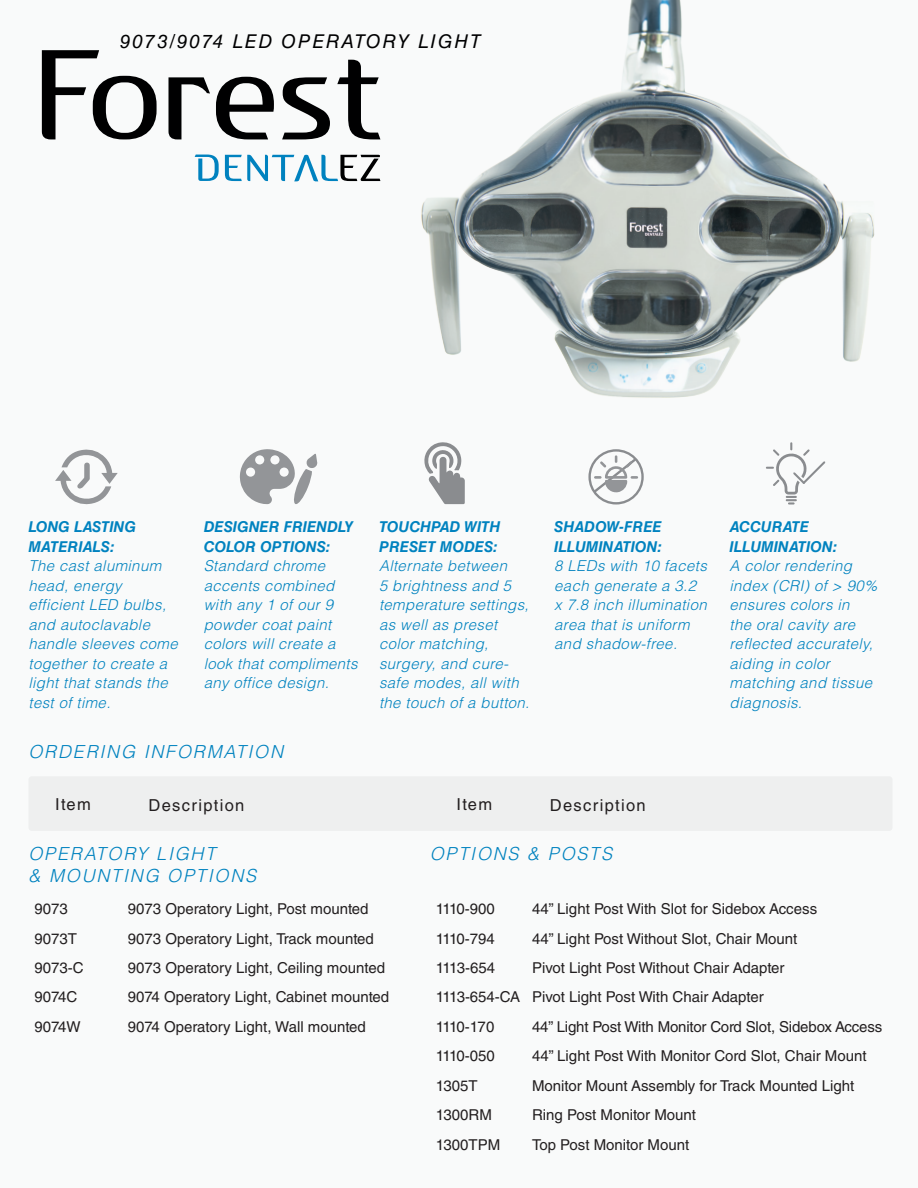
<style>
.page{position:relative;width:918px;height:1188px;background:#f9fafa}
.page>*{position:absolute;margin:0;border:0;box-sizing:border-box;transform-origin:0 0}
.t1{font:italic 19.05px "Helvetica LT Std";letter-spacing:.1em;color:#000001}
.t2{font:italic 300 18px/21.6px "Helvetica LT Std";letter-spacing:.1em;color:#0082bf}
.t3{font:16.5px "Helvetica LT Std";letter-spacing:.08em;color:#231f20}
.t4{font:italic 300 15px/19.5px "Helvetica LT Std";letter-spacing:.025em;color:#0082bf}
.t5{font:15px/29.4px "Helvetica LT Std";color:#231f20}
.t6{font:italic 700 15px/19.5px "Helvetica LT Std";color:#0082bf}
</style>
<div class="page">
<div style="left:28px;top:776px;width:865px;height:55px;background:#eeefef;border-radius:3px"></div>
<svg style="left:195px;top:155px;width:24px;height:26px"></svg>
<svg style="left:225px;top:155px;width:144px;height:26px"></svg>
<svg style="left:42px;top:50px;width:115px;height:89px"></svg>
<svg style="left:169px;top:77px;width:41px;height:62px"></svg>
<svg style="left:216px;top:77px;width:58px;height:62px"></svg>
<svg style="left:282px;top:77px;width:48px;height:62px"></svg>
<svg style="left:337px;top:60px;width:32px;height:79px"></svg>
<svg style="left:55px;top:449px;width:63px;height:56px"></svg>
<svg style="left:240px;top:449px;width:77px;height:56px"></svg>
<svg style="left:424px;top:442px;width:41px;height:62px"></svg>
<div style="left:588px;top:449px;width:56px;height:56px;border:2px solid #8a8c8f;border-radius:50%"></div>
<svg style="left:591px;top:455px;width:48px;height:40px"></svg>
<svg style="left:766px;top:442px;width:59px;height:63px"></svg>
<img style="left:369px;top:0;width:506px;height:398px">
<p class="t1" style="left:120px;top:30px;width:362px">9073/9074 LED OPERATORY LIGHT</p>
<p class="t6" style="left:28px;top:517px;width:109px">LONG LASTING<br>MATERIALS:</p>
<p class="t4" style="left:28px;top:556px;width:151px">The cast aluminum head, energy efficient LED bulbs, and autoclavable handle sleeves come together to create a light that stands the test of time.</p>
<p class="t6" style="left:204px;top:517px;width:151px">DESIGNER FRIENDLY<br>COLOR OPTIONS:</p>
<p class="t4" style="left:204px;top:556px;width:155px">Standard chrome accents combined with any 1 of our 9 powder coat paint colors will create a look that compliments any office design.</p>
<p class="t2" style="left:28px;top:740px;width:256px">ORDERING INFORMATION</p>
<p class="t6" style="left:379px;top:517px;width:123px">TOUCHPAD WITH<br>PRESET MODES:</p>
<p class="t4" style="left:379px;top:556px;width:152px">Alternate between<br>5 brightness and 5 temperature settings, as well as preset color matching, surgery, and cure&shy;safe modes, all with the touch of a button.</p>
<p class="t6" style="left:554px;top:517px;width:110px">SHADOW-FREE<br>ILLUMINATION:</p>
<p class="t4" style="left:554px;top:556px;width:154px">8 LEDs with 10 facets each generate a 3.2 x 7.8 inch illumination area that is uniform and shadow-free.</p>
<p class="t3" style="left:55px;top:795px;width:37px">Item</p>
<p class="t3" style="left:148px;top:796px;width:97px">Description</p>
<p class="t3" style="left:456px;top:795px;width:37px">Item</p>
<p class="t3" style="left:550px;top:796px;width:97px">Description</p>
<p class="t2" style="left:28px;top:843px;width:229px">OPERATORY LIGHT<br>&amp; MOUNTING OPTIONS</p>
<p class="t2" style="left:430px;top:843px;width:184px">OPTIONS &amp; POSTS</p>
<p class="t6" style="left:730px;top:517px;width:110px">ACCURATE<br>ILLUMINATION:</p>
<p class="t4" style="left:730px;top:556px;width:149px">A color rendering index (CRI) of &gt; 90% ensures colors in<br>the oral cavity are reflected accurately, aiding in color matching and tissue diagnosis.</p>
<p class="t5" style="left:34px;top:894px;width:35px">9073</p>
<p class="t5" style="left:128px;top:894px;width:242px">9073 Operatory Light, Post mounted</p>
<p class="t5" style="left:34px;top:924px;width:44px">9073T</p>
<p class="t5" style="left:128px;top:924px;width:247px">9073 Operatory Light, Track mounted</p>
<p class="t5" style="left:34px;top:953px;width:51px">9073-C</p>
<p class="t5" style="left:128px;top:953px;width:259px">9073 Operatory Light, Ceiling mounted</p>
<p class="t5" style="left:34px;top:982px;width:44px">9074C</p>
<p class="t5" style="left:128px;top:982px;width:263px">9074 Operatory Light, Cabinet mounted</p>
<p class="t5" style="left:34px;top:1012px;width:48px">9074W</p>
<p class="t5" style="left:128px;top:1012px;width:240px">9074 Operatory Light, Wall mounted</p>
<p class="t5" style="left:436px;top:894px;width:61px">1110-900</p>
<p class="t5" style="left:532px;top:894px;width:287px">44” Light Post With Slot for Sidebox Access</p>
<p class="t5" style="left:436px;top:924px;width:61px">1110-794</p>
<p class="t5" style="left:532px;top:924px;width:267px">44” Light Post Without Slot, Chair Mount</p>
<p class="t5" style="left:436px;top:953px;width:61px">1113-654</p>
<p class="t5" style="left:436px;top:953px;width:350px;text-indent:96px">Pivot Light Post Without Chair Adapter<br>1113-654-CA Pivot Light Post With Chair Adapter<br>1110-170</p>
<p class="t5" style="left:532px;top:1012px;width:352px">44” Light Post With Monitor Cord Slot, Sidebox Access</p>
<p class="t5" style="left:436px;top:1041px;width:61px">1110-050</p>
<p class="t5" style="left:532px;top:1041px;width:336px">44” Light Post With Monitor Cord Slot, Chair Mount</p>
<p class="t5" style="left:436px;top:1071px;width:43px">1305T</p>
<p class="t5" style="left:532px;top:1071px;width:324px">Monitor Mount Assembly for Track Mounted Light</p>
<p class="t5" style="left:436px;top:1100px;width:58px">1300RM</p>
<p class="t5" style="left:532px;top:1100px;width:166px">Ring Post Monitor Mount</p>
<p class="t5" style="left:436px;top:1130px;width:66px">1300TPM</p>
<p class="t5" style="left:532px;top:1130px;width:159px">Top Post Monitor Mount</p>
</div>
